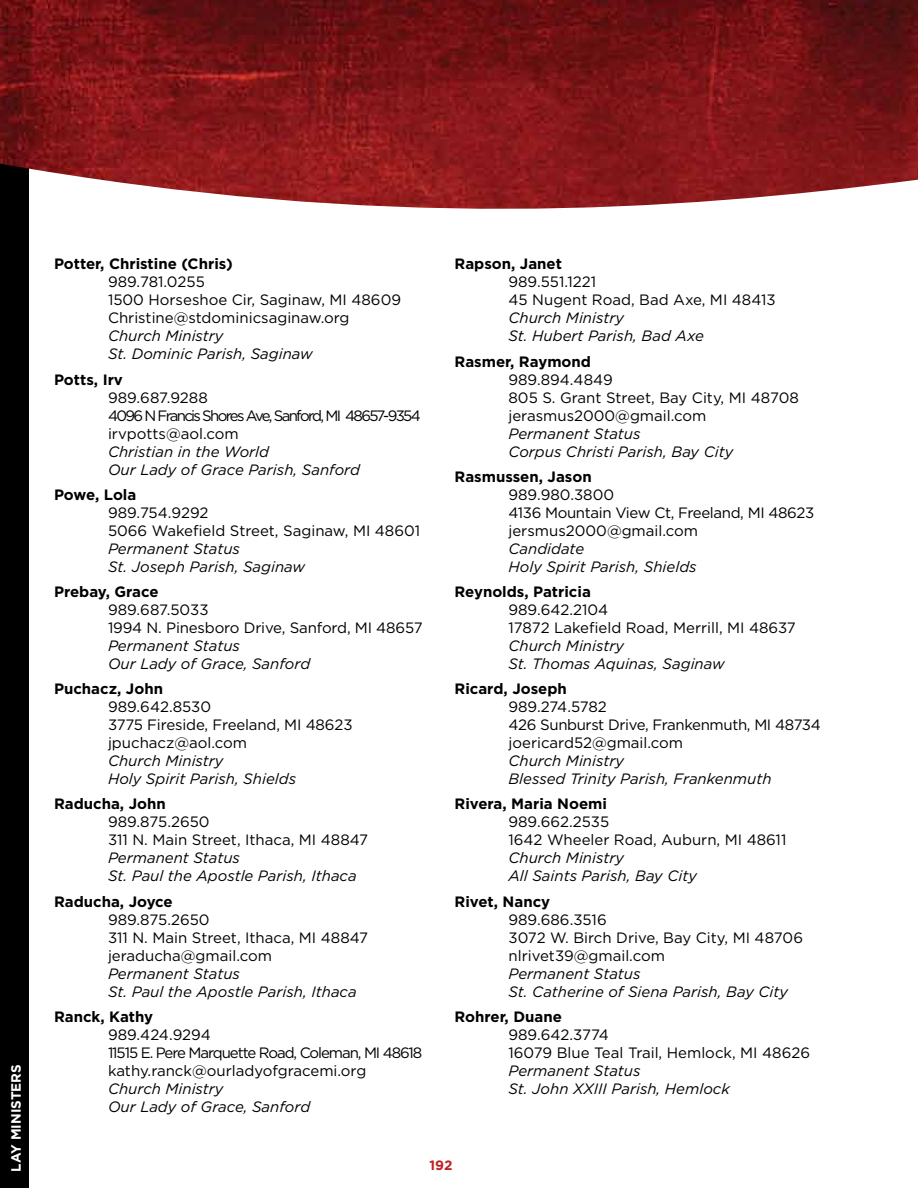
<style>
.page{position:relative;width:918px;height:1188px;background:#fff}
.page>*{position:absolute;margin:0;border:0;box-sizing:border-box;transform-origin:0 0}
.t1{font:italic 15px/18px "Gotham";color:#000}
.t2{font:15px/18px "Gotham";color:#000}
.t3{font:15px/18px "Gotham";letter-spacing:-.025em;color:#000}
.t4{font:700 15px "Gotham";color:#000}
.t5{font:15px/18px "Gotham";letter-spacing:-.11em;color:#000}
.t6{font:700 13.5px "Gotham";color:#fff}
.t7{font:700 13.5px "Gotham";color:#bf2026}
</style>
<div class="page">
<div style="left:0;top:0;width:29px;height:1188px;background:#000"></div>
<img style="left:0;top:0;width:918px;height:209px">
<p class="t6" style="left:7px;top:1172px;width:109px;rotate:-90deg">lay ministers</p>
<p class="t4" style="left:54px;top:254px;width:180px">Potter, Christine (Chris)</p>
<p class="t2" style="left:108px;top:273px;width:295px">989.781.0255<br>1500 Horseshoe Cir, Saginaw, MI 48609<br>Christine@stdominicsaginaw.org</p>
<p class="t1" style="left:108px;top:327px;width:207px">Church Ministry<br>St. Dominic Parish, Saginaw</p>
<p class="t4" style="left:54px;top:369px;width:70px">Potts, Irv</p>
<p class="t5" style="left:108px;top:388px;width:314px">989.687.9288<br>4096 N Francis Shores Ave, Sanford, MI 48657-9354 irvpotts@aol.com</p>
<p class="t1" style="left:108px;top:442px;width:254px">Christian in the World<br>Our Lady of Grace Parish, Sanford</p>
<p class="t4" style="left:54px;top:485px;width:84px">Powe, Lola</p>
<p class="t2" style="left:108px;top:503px;width:314px">989.754.9292<br>5066 Wakefield Street, Saginaw, MI 48601</p>
<p class="t1" style="left:108px;top:539px;width:199px">Permanent Status<br>St. Joseph Parish, Saginaw</p>
<p class="t4" style="left:54px;top:582px;width:106px">Prebay, Grace</p>
<p class="t2" style="left:108px;top:600px;width:316px">989.687.5033<br>1994 N. Pinesboro Drive, Sanford, MI 48657</p>
<p class="t1" style="left:108px;top:636px;width:204px">Permanent Status<br>Our Lady of Grace, Sanford</p>
<p class="t4" style="left:54px;top:679px;width:111px">Puchacz, John</p>
<p class="t2" style="left:108px;top:698px;width:246px">989.642.8530<br>3775 Fireside, Freeland, MI 48623 jpuchacz@aol.com</p>
<p class="t1" style="left:108px;top:752px;width:190px">Church Ministry<br>Holy Spirit Parish, Shields</p>
<p class="t4" style="left:54px;top:794px;width:113px">Raducha, John</p>
<p class="t2" style="left:108px;top:813px;width:262px">989.875.2650<br>311 N. Main Street, Ithaca, MI 48847</p>
<p class="t1" style="left:108px;top:849px;width:250px">Permanent Status<br>St. Paul the Apostle Parish, Ithaca</p>
<p class="t4" style="left:54px;top:891px;width:120px">Raducha, Joyce</p>
<p class="t2" style="left:108px;top:910px;width:262px">989.875.2650<br>311 N. Main Street, Ithaca, MI 48847 jeraducha@gmail.com</p>
<p class="t1" style="left:108px;top:964px;width:250px">Permanent Status<br>St. Paul the Apostle Parish, Ithaca</p>
<p class="t4" style="left:54px;top:1007px;width:101px">Ranck, Kathy</p>
<p class="t3" style="left:108px;top:1025px;width:316px">989.424.9294<br>11515 E. Pere Marquette Road, Coleman, MI 48618 kathy.ranck@ourladyofgracemi.org</p>
<p class="t1" style="left:108px;top:1079px;width:204px">Church Ministry<br>Our Lady of Grace, Sanford</p>
<p class="t4" style="left:454px;top:254px;width:109px">Rapson, Janet</p>
<p class="t2" style="left:508px;top:273px;width:269px">989.551.1221<br>45 Nugent Road, Bad Axe, MI 48413</p>
<p class="t1" style="left:508px;top:309px;width:197px">Church Ministry<br>St. Hubert Parish, Bad Axe</p>
<p class="t4" style="left:454px;top:351px;width:138px">Rasmer, Raymond</p>
<p class="t2" style="left:508px;top:370px;width:292px">989.894.4849<br>805 S. Grant Street, Bay City, MI 48708 jerasmus2000@gmail.com</p>
<p class="t1" style="left:508px;top:424px;width:226px">Permanent Status<br>Corpus Christi Parish, Bay City</p>
<p class="t4" style="left:454px;top:467px;width:139px">Rasmussen, Jason</p>
<p class="t3" style="left:508px;top:485px;width:307px">989.980.3800<br>4136 Mountain View Ct, Freeland, MI 48623 jersmus2000@gmail.com</p>
<p class="t1" style="left:508px;top:539px;width:190px">Candidate<br>Holy Spirit Parish, Shields</p>
<p class="t4" style="left:454px;top:582px;width:138px">Reynolds, Patricia</p>
<p class="t2" style="left:508px;top:600px;width:289px">989.642.2104<br>17872 Lakefield Road, Merrill, MI 48637</p>
<p class="t1" style="left:508px;top:636px;width:218px">Church Ministry<br>St. Thomas Aquinas, Saginaw</p>
<p class="t4" style="left:454px;top:679px;width:114px">Ricard, Joseph</p>
<p class="t3" style="left:508px;top:698px;width:314px">989.274.5782<br>426 Sunburst Drive, Frankenmuth, MI 48734 joericard52@gmail.com</p>
<p class="t1" style="left:508px;top:752px;width:265px">Church Ministry<br>Blessed Trinity Parish, Frankenmuth</p>
<p class="t4" style="left:454px;top:794px;width:154px">Rivera, Maria Noemi</p>
<p class="t2" style="left:508px;top:813px;width:279px">989.662.2535<br>1642 Wheeler Road, Auburn, MI 48611</p>
<p class="t1" style="left:508px;top:849px;width:190px">Church Ministry<br>All Saints Parish, Bay City</p>
<p class="t4" style="left:454px;top:891px;width:97px">Rivet, Nancy</p>
<p class="t2" style="left:508px;top:910px;width:296px">989.686.3516<br>3072 W. Birch Drive, Bay City, MI 48706 nlrivet39@gmail.com</p>
<p class="t1" style="left:508px;top:964px;width:281px">Permanent Status<br>St. Catherine of Siena Parish, Bay City</p>
<p class="t4" style="left:454px;top:1007px;width:109px">Rohrer, Duane</p>
<p class="t2" style="left:508px;top:1025px;width:303px">989.642.3774<br>16079 Blue Teal Trail, Hemlock, MI 48626</p>
<p class="t1" style="left:508px;top:1061px;width:223px">Permanent Status<br>St. John XXIII Parish, Hemlock</p>
<p class="t7" style="left:430px;top:1156px;width:24px">192</p>
</div>
